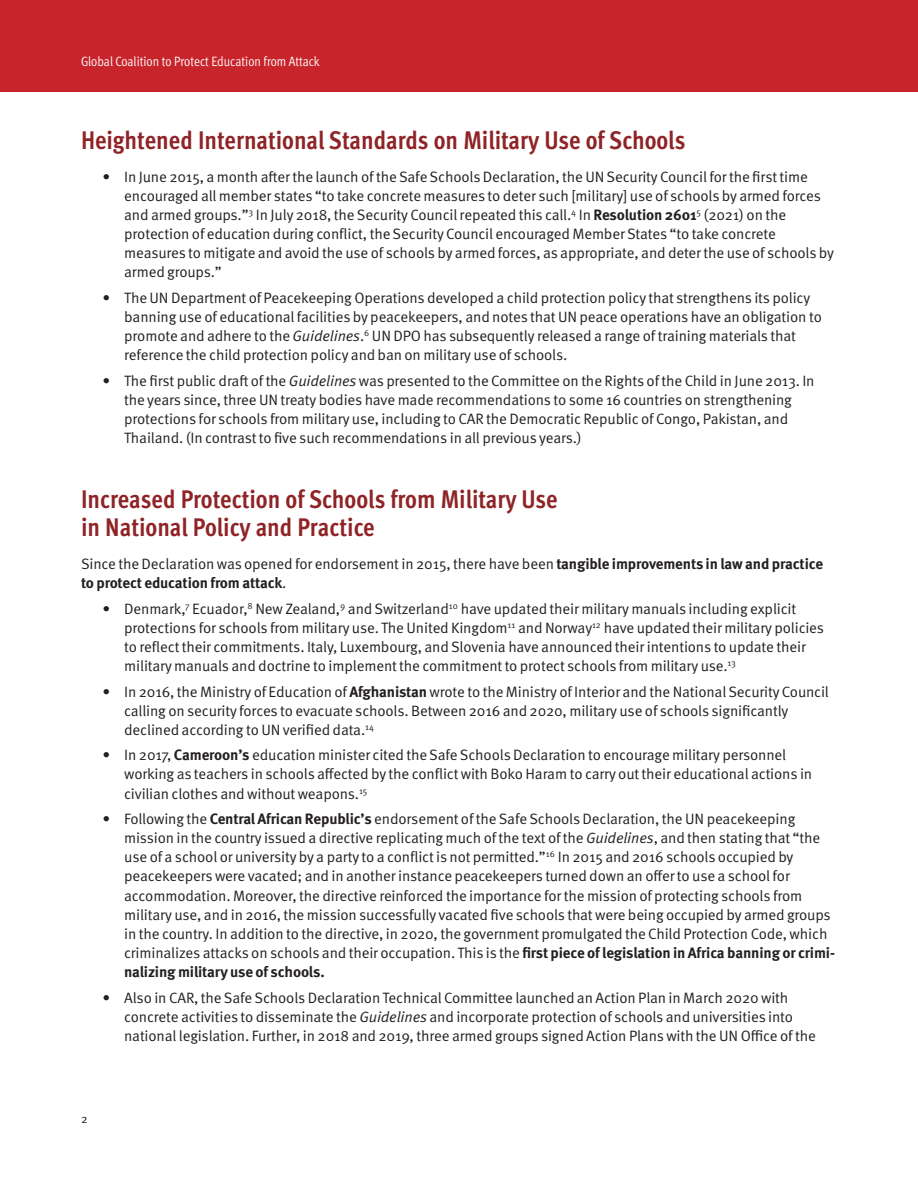
<style>
.page{position:relative;width:918px;height:1188px;background:#fff}
.page>*{position:absolute;margin:0;border:0;box-sizing:border-box;transform-origin:0 0}
.t1{font:700 condensed 25.5px/28.5px "Meta Pro";color:#8f2326}
.t2{font:15px/19.2px "Meta Pro Norm";letter-spacing:-.01em;color:#231f20}
.t3{font:700 15px "Meta Pro";letter-spacing:-.01em;color:#231f20}
.t4{font:13.5px "Meta Pro Cond Norm";color:#fff}
.t5{font:12px "Meta Pro Norm";color:#231f20}
.s1{font-family:"Meta Pro";font-weight:700}
.s2{font-family:"Meta Pro Norm Ita"}
.s3{font-family:"Meta Pro Norm";font-weight:400}
</style>
<div class="page">
<div style="left:0;top:0;width:918px;height:92px;background:#c8242b"></div>
<p class="t4" style="left:81px;top:56px;width:240px">Global Coalition to Protect Education from Attack</p>
<h1 class="t1" style="left:81px;top:128px;width:606px">Heightened International Standards on Military Use of Schools</h1>
<p class="t2" style="left:124px;top:168px;width:711px;text-indent:-22px">• In June 2015, a month after the launch of the Safe Schools Declaration, the UN Security Council for the first time encouraged all member states “to take concrete measures to deter such [military] use of schools by armed forces and armed groups.”<sup>3</sup> In July 2018, the Security Council repeated this call.<sup>4</sup> In <span class="s1">Resolution 2601</span><sup>5</sup> (2021) on the protection of education during conflict, the Security Council encouraged Member States “to take concrete measures to mitigate and avoid the use of schools by armed forces, as appropriate, and deter the use of schools by armed groups.”</p>
<p class="t2" style="left:124px;top:289px;width:699px;text-indent:-22px">• The UN Department of Peacekeeping Operations developed a child protection policy that strengthens its policy banning use of educational facilities by peacekeepers, and notes that UN peace operations have an obligation to promote and adhere to the <span class="s2">Guidelines</span>.<sup>6</sup> UN DPO has subsequently released a range of training materials that reference the child protection policy and ban on military use of schools.</p>
<p class="t2" style="left:124px;top:372px;width:692px;text-indent:-22px">• The first public draft of the <span class="s2">Guidelines</span> was presented to the Committee on the Rights of the Child in June 2013. In the years since, three UN treaty bodies have made recommendations to some 16 countries on strengthening protections for schools from military use, including to CAR the Democratic Republic of Congo, Pakistan, and Thailand. (In contrast to five such recommendations in all previous years.)</p>
<h1 class="t1" style="left:81px;top:487px;width:478px">Increased Protection of Schools from Military Use in National Policy and Practice</h1>
<p class="t2" style="left:81px;top:555px;width:744px">Since the Declaration was opened for endorsement in 2015, there have been <span class="s1">tangible improvements in law and practice</span></p>
<p class="t3" style="left:81px;top:577px;width:207px">to protect education from attack<span class="s3">.</span></p>
<p class="t2" style="left:124px;top:600px;width:701px;text-indent:-22px">• Denmark,<sup>7</sup> Ecuador,<sup>8</sup> New Zealand,<sup>9</sup> and Switzerland<sup>10</sup> have updated their military manuals including explicit protections for schools from military use. The United Kingdom<sup>11</sup> and Norway<sup>12</sup> have updated their military policies to reflect their commitments. Italy, Luxembourg, and Slovenia have announced their intentions to update their military manuals and doctrine to implement the commitment to protect schools from military use.<sup>13</sup></p>
<p class="t2" style="left:124px;top:683px;width:706px;text-indent:-22px">• In 2016, the Ministry of Education of <span class="s1">Afghanistan</span> wrote to the Ministry of Interior and the National Security Council calling on security forces to evacuate schools. Between 2016 and 2020, military use of schools significantly declined according to UN verified data.<sup>14</sup></p>
<p class="t2" style="left:124px;top:747px;width:690px;text-indent:-22px">• In 2017, <span class="s1">Cameroon’s</span> education minister cited the Safe Schools Declaration to encourage military personnel working as teachers in schools affected by the conflict with Boko Haram to carry out their educational actions in civilian clothes and without weapons.<sup>15</sup></p>
<p class="t2" style="left:124px;top:810px;width:712px;text-indent:-22px">• Following the <span class="s1">Central African Republic’s</span> endorsement of the Safe Schools Declaration, the UN peacekeeping mission in the country issued a directive replicating much of the text of the <span class="s2">Guidelines</span>, and then stating that “the use of a school or university by a party to a conflict is not permitted.”<sup>16</sup> In 2015 and 2016 schools occupied by peacekeepers were vacated; and in another instance peacekeepers turned down an offer to use a school for accommodation. Moreover, the directive reinforced the importance for the mission of protecting schools from military use, and in 2016, the mission successfully vacated five schools that were being occupied by armed groups in the country. In addition to the directive, in 2020, the government promulgated the Child Protection Code, which criminalizes attacks on schools and their occupation. This is the <span class="s1">first piece of legislation in Africa banning or crimi-</span></p>
<p class="t3" style="left:124px;top:966px;width:202px">nalizing military use of schools.</p>
<p class="t2" style="left:124px;top:989px;width:693px;text-indent:-22px">• Also in CAR, the Safe Schools Declaration Technical Committee launched an Action Plan in March 2020 with concrete activities to disseminate the <span class="s2">Guidelines</span> and incorporate protection of schools and universities into national legislation. Further, in 2018 and 2019, three armed groups signed Action Plans with the UN Office of the</p>
<p class="t5" style="left:81px;top:1114px;width:8px">2</p>
</div>
